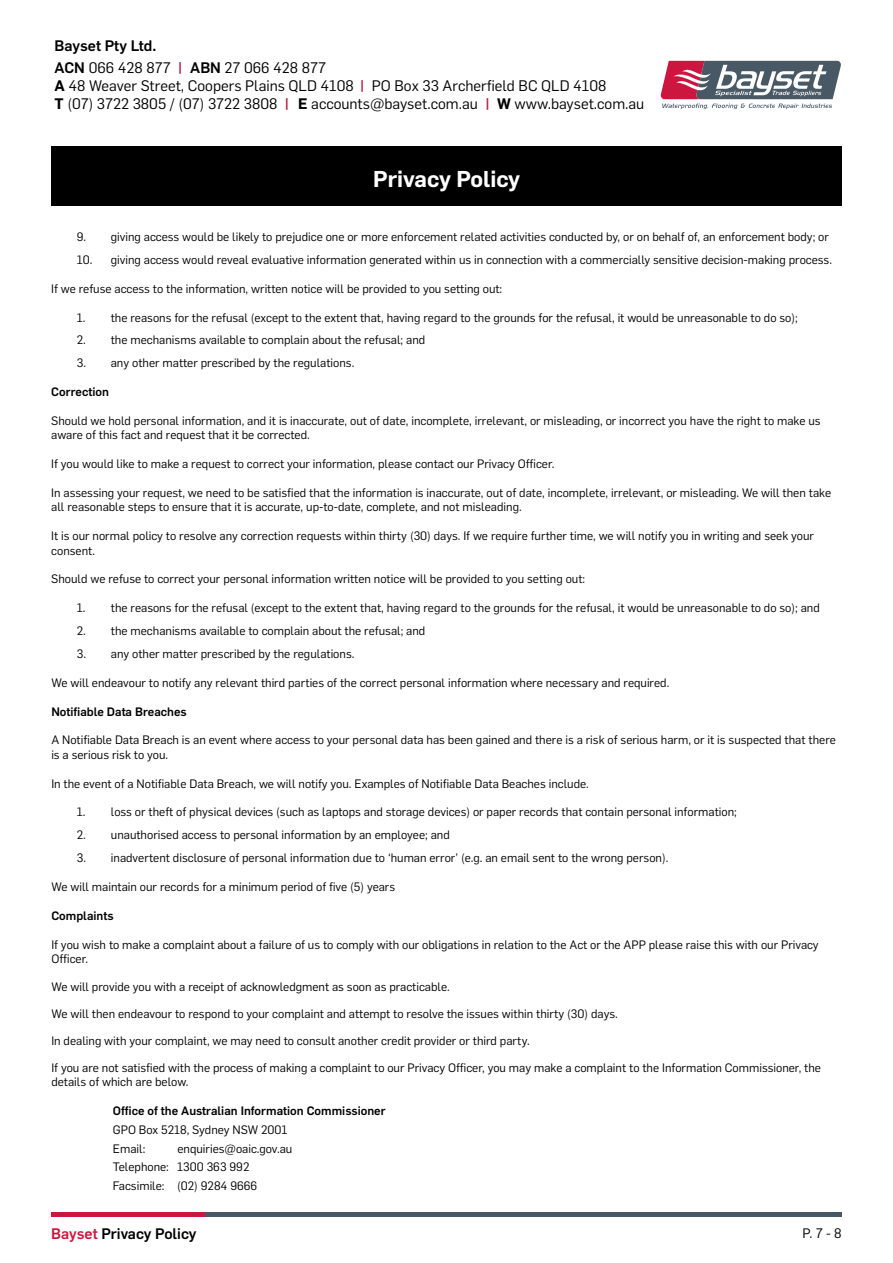
<style>
.page{position:relative;width:893px;height:1263px;background:#fff}
.page>*{position:absolute;margin:0;border:0;box-sizing:border-box;transform-origin:0 0}
.t1{font:600 22.5px "Flama";color:#fff}
.t2{font:15px/22.2px "Flama";color:#000}
.t3{font:500 15px "Flama";color:#000}
.t4{font:500 15px "Flama";color:#cd163f}
.t5{font:13.5px "Flama";color:#000}
.t6{font:12px/14.4px "Flama";color:#000}
.t7{font:500 12px "Flama";color:#000}
.s1{font-weight:500}
.s2{font-weight:500;color:#cd163f}
.s3{font-weight:600}
.s4{color:#cd163f}
</style>
<div class="page">
<hr style="left:51px;top:1212px;width:154px;height:4px;background:#cd163f">
<hr style="left:205px;top:1212px;width:637px;height:4px;background:#485865">
<div style="left:51px;top:147px;width:791px;height:59px;background:#000"></div>
<svg style="left:660px;top:61px;width:181px;height:48px"></svg>
<p class="t2" style="left:55px;top:33px;width:273px"><span class="s1">Bayset Pty Ltd.<br>ACN</span> 066 428 877 <span class="s2">|</span> <span class="s1">ABN</span> 27 066 428 877</p>
<p class="t2" style="left:55px;top:76px;width:553px;line-height:18px"><span class="s3">A</span> 48 Weaver Street, Coopers Plains QLD 4108 PO Box 33 Archerfield BC QLD 4108<br><span class="s3">T</span> (07) 3722 3805 / (07) 3722 3808 <span class="s2">|</span> <span class="s3">E</span> accounts@bayset.com.au <span class="s2">|</span></p>
<p class="t4" style="left:360px;top:75px;width:6px">|</p>
<p class="t2" style="left:497px;top:92px;width:149px"><span class="s3">W</span> www.bayset.com.au</p>
<h1 class="t1" style="left:373px;top:163px;width:149px">Privacy Policy</h1>
<p class="t6" style="left:77px;top:229px;width:754px">9. giving access would be likely to prejudice one or more enforcement related activities conducted by, or on behalf of, an enforcement body; or</p>
<p class="t6" style="left:77px;top:252px;width:757px">10. giving access would reveal evaluative information generated within us in connection with a commercially sensitive decision-making process.</p>
<p class="t6" style="left:51px;top:281px;width:453px">If we refuse access to the information, written notice will be provided to you setting out:</p>
<p class="t6" style="left:77px;top:309px;width:722px">1. the reasons for the refusal (except to the extent that, having regard to the grounds for the refusal, it would be unreasonable to do so);</p>
<p class="t6" style="left:77px;top:332px;width:350px">2. the mechanisms available to complain about the refusal; and</p>
<p class="t6" style="left:77px;top:355px;width:279px">3. any other matter prescribed by the regulations.</p>
<p class="t7" style="left:51px;top:383px;width:59px">Correction</p>
<p class="t6" style="left:51px;top:413px;width:771px">Should we hold personal information, and it is inaccurate, out of date, incomplete, irrelevant, or misleading, or incorrect you have the right to make us aware of this fact and request that it be corrected.</p>
<p class="t6" style="left:51px;top:456px;width:505px">If you would like to make a request to correct your information, please contact our Privacy Officer.</p>
<p class="t6" style="left:51px;top:485px;width:781px">In assessing your request, we need to be satisfied that the information is inaccurate, out of date, incomplete, irrelevant, or misleading. We will then take all reasonable steps to ensure that it is accurate, up-to-date, complete, and not misleading.</p>
<p class="t6" style="left:51px;top:528px;width:764px">It is our normal policy to resolve any correction requests within thirty (30) days. If we require further time, we will notify you in writing and seek your consent.</p>
<p class="t6" style="left:51px;top:571px;width:535px">Should we refuse to correct your personal information written notice will be provided to you setting out:</p>
<p class="t6" style="left:77px;top:600px;width:744px">1. the reasons for the refusal (except to the extent that, having regard to the grounds for the refusal, it would be unreasonable to do so); and</p>
<p class="t6" style="left:77px;top:623px;width:350px">2. the mechanisms available to complain about the refusal; and</p>
<p class="t6" style="left:77px;top:646px;width:279px">3. any other matter prescribed by the regulations.</p>
<p class="t6" style="left:51px;top:675px;width:620px">We will endeavour to notify any relevant third parties of the correct personal information where necessary and required.</p>
<p class="t7" style="left:51px;top:703px;width:137px">Notifiable Data Breaches</p>
<p class="t6" style="left:51px;top:732px;width:786px">A Notifiable Data Breach is an event where access to your personal data has been gained and there is a risk of serious harm, or it is suspected that there is a serious risk to you.</p>
<p class="t6" style="left:51px;top:775px;width:539px">In the event of a Notifiable Data Breach, we will notify you. Examples of Notifiable Data Beaches include.</p>
<p class="t6" style="left:77px;top:804px;width:661px">1. loss or theft of physical devices (such as laptops and storage devices) or paper records that contain personal information;</p>
<p class="t6" style="left:77px;top:827px;width:374px">2. unauthorised access to personal information by an employee; and</p>
<p class="t6" style="left:77px;top:850px;width:593px">3. inadvertent disclosure of personal information due to ‘human error’ (e.g. an email sent to the wrong person).</p>
<p class="t6" style="left:51px;top:879px;width:345px">We will maintain our records for a minimum period of five (5) years</p>
<p class="t7" style="left:51px;top:907px;width:64px">Complaints</p>
<p class="t6" style="left:51px;top:936px;width:769px">If you wish to make a complaint about a failure of us to comply with our obligations in relation to the Act or the APP please raise this with our Privacy<br>Officer.</p>
<p class="t6" style="left:51px;top:979px;width:400px">We will provide you with a receipt of acknowledgment as soon as practicable.</p>
<p class="t6" style="left:51px;top:1006px;width:568px">We will then endeavour to respond to your complaint and attempt to resolve the issues within thirty (30) days.</p>
<p class="t6" style="left:51px;top:1033px;width:480px">In dealing with your complaint, we may need to consult another credit provider or third party.</p>
<p class="t6" style="left:51px;top:1060px;width:771px">If you are not satisfied with the process of making a complaint to our Privacy Officer, you may make a complaint to the Information Commissioner, the details of which are below.</p>
<p class="t7" style="left:113px;top:1102px;width:274px">Office of the Australian Information Commissioner</p>
<p class="t6" style="left:113px;top:1119px;width:176px;line-height:18.6px">GPO Box 5218, Sydney NSW 2001<br>Email:</p>
<p class="t6" style="left:113px;top:1138px;width:181px;line-height:18.6px;text-indent:65px">enquiries@oaic.gov.au<br>Telephone: 1300 363 992<br>Facsimile: (02) 9284 9666</p>
<p class="t3" style="left:51px;top:1223px;width:147px"><span class="s4">Bayset</span> Privacy Policy</p>
<p class="t5" style="left:802px;top:1224px;width:41px">P. 7 - 8</p>
</div>
